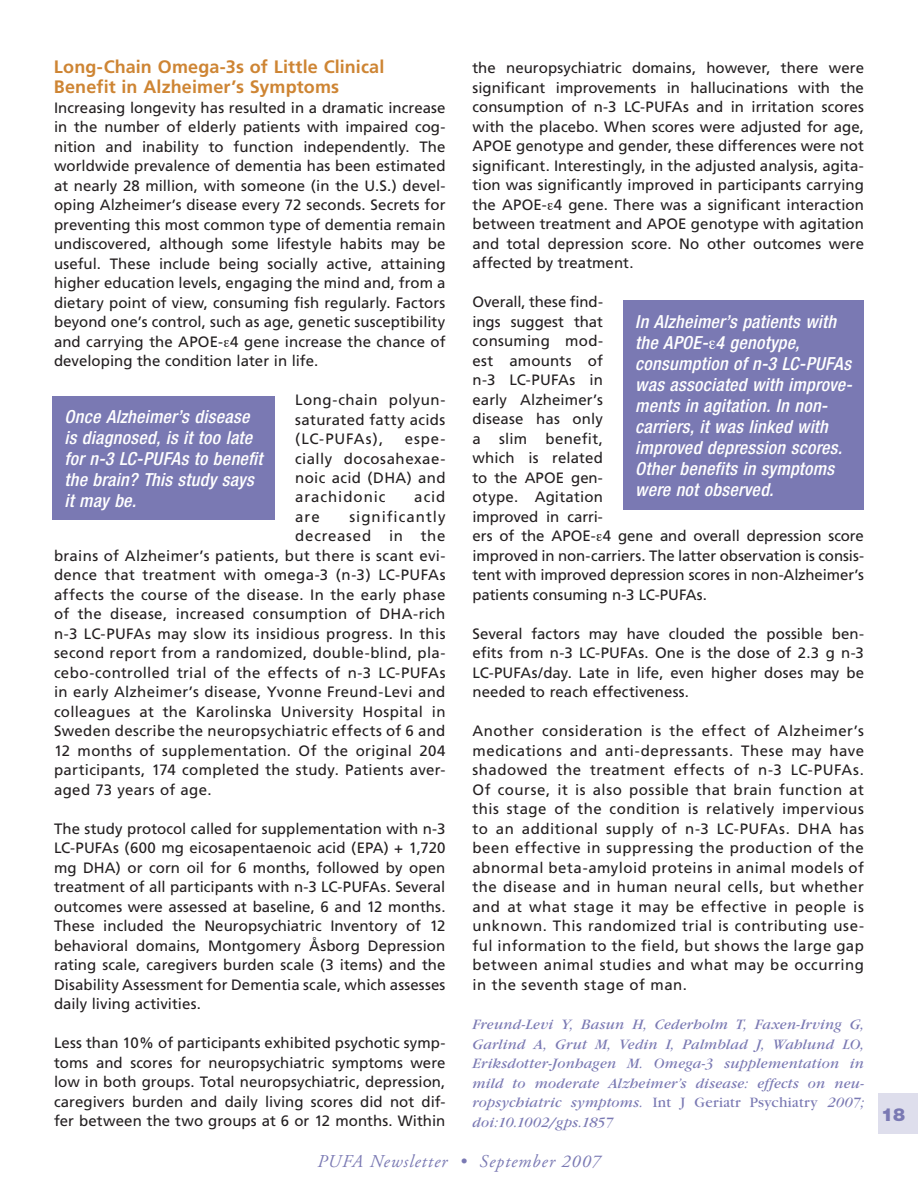
<style>
.page{position:relative;width:918px;height:1188px;background:#fff}
.page>*{position:absolute;margin:0;border:0;box-sizing:border-box;transform-origin:0 0}
.t1{font:italic 500 condensed 18px/21px "Helvetica Neue";letter-spacing:.015em;color:#fff}
.t2{font:700 18px/19.5px "Frutiger";letter-spacing:.005em;color:#ce8534}
.t3{font:italic 18px "Adobe Garamond";letter-spacing:.055em;color:#7a79b3}
.t4{font:900 18px "Helvetica Neue";color:#7a79b3}
.t5{font:15px/19.5px "Frutiger";letter-spacing:.02em;color:#231f20;text-align:justify}
.t6{font:15px/19.5px "Frutiger";color:#231f20}
.t7{font:italic 15px/19.5px "Garamond";letter-spacing:.015em;color:#7a79b3;text-align:justify}
.t8{font:15px "Frutiger";letter-spacing:.05em;color:#231f20}
.t9{font:15px "Frutiger";letter-spacing:.065em;color:#231f20}
.s1{font-style:normal}
</style>
<div class="page">
<div style="left:878px;top:1094px;width:40px;height:40px;background:#dedeec"></div>
<div style="left:52px;top:396px;width:223px;height:123px;background:#7a79b3"></div>
<div style="left:623px;top:301px;width:241px;height:209px;background:#7a79b3"></div>
<p class="t2" style="left:54px;top:59px;width:332px">Long-Chain Omega-3s of Little Clinical<br>Benefit in Alzheimer’s Symptoms</p>
<p class="t5" style="left:54px;top:99px;width:393px">Increasing longevity has resulted in a dramatic increase in the number of elderly patients with impaired cog&shy;nition and inability to function independently. The worldwide prevalence of dementia has been estimated at nearly 28 million, with someone (in the U.S.) devel&shy;oping Alzheimer’s disease every 72 seconds. Secrets for preventing this most common type of dementia remain undiscovered, although some lifestyle habits may be useful. These include being socially active, attaining higher education levels, engaging the mind and, from a dietary point of view, consuming fish regularly. Factors beyond one’s control, such as age, genetic susceptibility and carrying the APOE- 4 gene increase the chance of developing the condition later in life.</p>
<p class="t5" style="left:295px;top:391px;width:152px">Long-chain polyun&shy;saturated fatty acids (LC-PUFAs),</p>
<p class="t1" style="left:64px;top:407px;width:199px">Once Alzheimer’s disease is diagnosed, is it too late for n-3 LC-PUFAs to benefit the brain? This study says it may be.</p>
<p class="t5" style="left:295px;top:430px;width:152px;text-indent:110px">espe&shy;cially docosahexae&shy;noic acid (DHA) and arachidonic</p>
<p class="t5" style="left:414px;top:489px;width:33px">acid</p>
<p class="t5" style="left:295px;top:508px;width:26px">are</p>
<p class="t9" style="left:349px;top:511px;width:98px">significantly</p>
<p class="t8" style="left:295px;top:530px;width:152px">decreased in the</p>
<p class="t5" style="left:54px;top:547px;width:393px">brains of Alzheimer’s patients, but there is scant evi-</p>
<p class="t5" style="left:54px;top:567px;width:393px">dence that treatment with omega-3 (n-3) LC-PUFAs</p>
<p class="t5" style="left:54px;top:586px;width:393px">affects the course of the disease. In the early phase</p>
<p class="t5" style="left:54px;top:606px;width:393px">of the disease, increased consumption of DHA-rich</p>
<p class="t5" style="left:54px;top:625px;width:393px">n-3 LC-PUFAs may slow its insidious progress. In this</p>
<p class="t5" style="left:54px;top:645px;width:393px">second report from a randomized, double-blind, pla-</p>
<p class="t5" style="left:54px;top:664px;width:393px">cebo-controlled trial of the effects of n-3 LC-PUFAs</p>
<p class="t5" style="left:54px;top:684px;width:393px">in early Alzheimer’s disease, Yvonne Freund-Levi and</p>
<p class="t5" style="left:54px;top:703px;width:393px">colleagues at the Karolinska University Hospital in</p>
<p class="t5" style="left:54px;top:723px;width:393px">Sweden describe the neuropsychiatric effects of 6 and</p>
<p class="t5" style="left:54px;top:742px;width:393px">12 months of supplementation. Of the original 204</p>
<p class="t5" style="left:54px;top:762px;width:393px">participants, 174 completed the study. Patients aver-</p>
<p class="t5" style="left:54px;top:781px;width:159px">aged 73 years of age.</p>
<p class="t5" style="left:54px;top:820px;width:393px">The study protocol called for supplementation with n-3<br>LC-PUFAs (600 mg eicosapentaenoic acid (EPA) + 1,720 mg DHA) or corn oil for 6 months, followed by open treatment of all participants with n-3 LC-PUFAs. Several outcomes were assessed at baseline, 6 and 12 months.<br>These included the Neuropsychiatric Inventory of 12 behavioral domains, Montgomery Åsborg Depression rating scale, caregivers burden scale (3 items) and the Disability Assessment for Dementia scale, which assesses daily living activities.</p>
<p class="t5" style="left:54px;top:1035px;width:393px">Less than 10% of participants exhibited psychotic symp&shy;toms and scores for neuropsychiatric symptoms were low in both groups. Total neuropsychiatric, depression, caregivers burden and daily living scores did not dif&shy;fer between the two groups at 6 or 12 months. Within</p>
<p class="t5" style="left:472px;top:60px;width:393px">the neuropsychiatric domains, however, there were significant improvements in hallucinations with the consumption of n-3 LC-PUFAs and in irritation scores with the placebo. When scores were adjusted for age, APOE genotype and gender, these differences were not significant. Interestingly, in the adjusted analysis, agita&shy;tion was significantly improved in participants carrying the APOE- 4 gene. There was a significant interaction between treatment and APOE genotype with agitation and total depression score. No other outcomes were affected by treatment.</p>
<p class="t6" style="left:472px;top:294px;width:393px">Overall, these find-<br>ings suggest that<br>consuming mod-<br>est amounts of<br>n-3 LC-PUFAs in<br>early Alzheimer’s<br>disease has only<br>a slim benefit,<br>which is related<br>to the APOE gen-<br>otype. Agitation<br>improved in carri-<br>ers of the APOE- 4 gene and overall depression score improved in non-carriers. The latter observation is consis&shy;tent with improved depression scores in non-Alzheimer’s patients consuming n-3 LC-PUFAs.</p>
<p class="t5" style="left:472px;top:625px;width:393px">Several factors may have clouded the possible ben&shy;efits from n-3 LC-PUFAs. One is the dose of 2.3 g n-3<br>LC-PUFAs/day. Late in life, even higher doses may be needed to reach effectiveness.</p>
<p class="t5" style="left:472px;top:723px;width:393px">Another consideration is the effect of Alzheimer’s medications and anti-depressants. These may have shadowed the treatment effects of n-3 LC-PUFAs.<br>Of course, it is also possible that brain function at this stage of the condition is relatively impervious to an additional supply of n-3 LC-PUFAs. DHA has been effective in suppressing the production of the abnormal beta-amyloid proteins in animal models of the disease and in human neural cells, but whether and at what stage it may be effective in people is unknown. This randomized trial is contributing use&shy;ful information to the field, but shows the large gap between animal studies and what may be occurring in the seventh stage of man.</p>
<p class="t7" style="left:472px;top:1016px;width:393px">Freund-Levi Y, Basun H, Cederholm T, Faxen-Irving G, Garlind A, Grut M, Vedin I, Palmblad J, Wahlund LO, Eriksdotter-Jonhagen M. Omega-3 supplementation in mild to moderate Alzheimer’s disease: effects on neu&shy;ropsychiatric symptoms. <span class="s1">Int J Geriatr Psychiatry</span> 2007; doi:10.1002/gps.1857</p>
<p class="t1" style="left:635px;top:313px;width:219px">In Alzheimer’s patients with the APOE- 4 genotype, consumption of n-3 LC-PUFAs was associated with improve&shy;ments in agitation. In non&shy;carriers, it was linked with improved depression scores.<br>Other benefits in symptoms were not observed.</p>
<p class="t3" style="left:317px;top:1154px;width:285px">PUFA Newsletter • September 2007</p>
<p class="t4" style="left:881px;top:1108px;width:26px">18</p>
</div>
